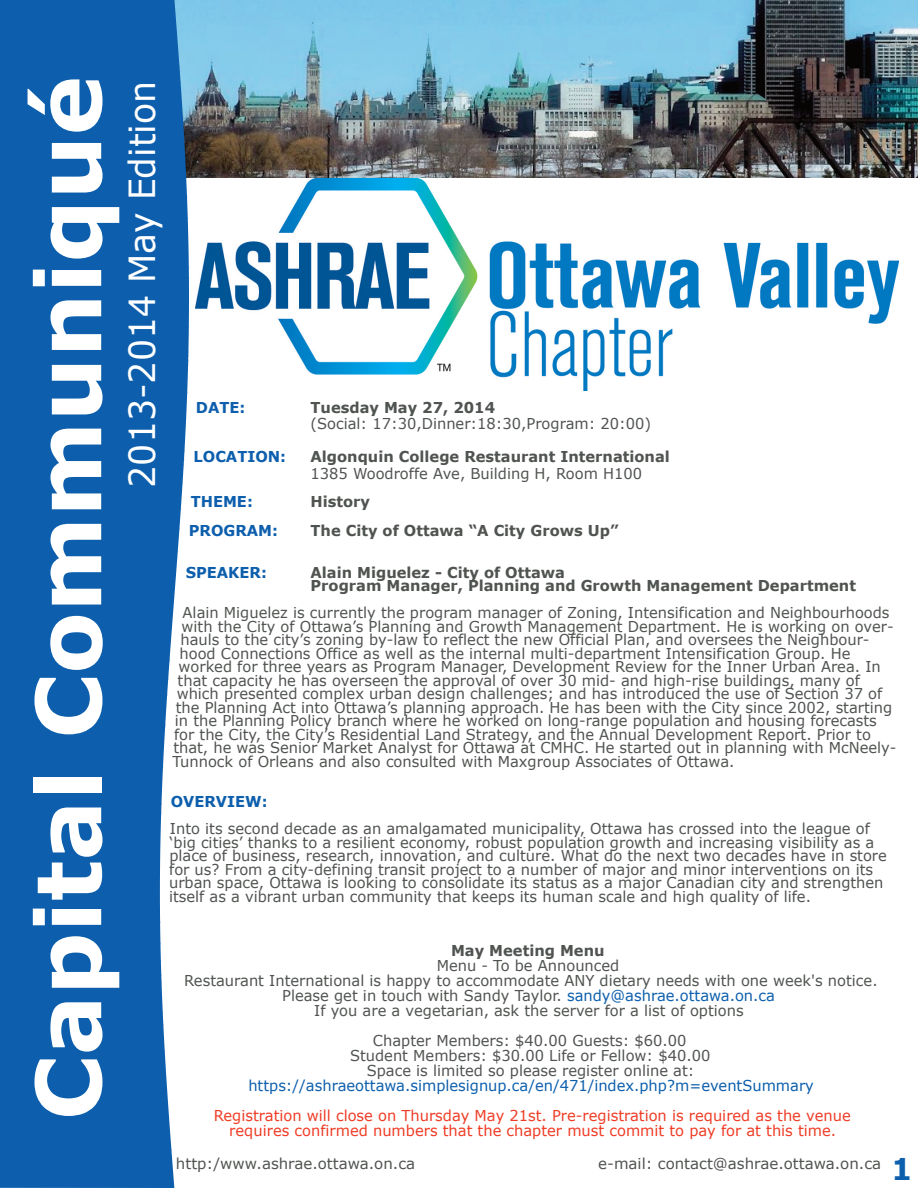
<style>
.page{position:relative;width:918px;height:1188px;background:#fff}
.page>*{position:absolute;margin:0;border:0;box-sizing:border-box;transform-origin:0 0}
.t1{font:700 90px "Verdana";color:#fff}
.t2{font:36px "Verdana";color:#fff;scale:.96 1}
.t3{font:700 30px "Verdana";color:#0d5fad}
.t4{font:15px/13.5px "Verdana";color:#505450;text-align:center}
.t5{font:700 15px/13.5px "Verdana";color:#505450}
.t6{font:15px "Verdana";color:#ef3c25}
.t7{font:15px "Verdana";color:#0d5fad}
.t8{font:700 15px "Verdana";color:#0d5fad}
.s1{color:#0d5fad}
</style>
<div class="page">
<img style="left:189px;top:0;width:729px;height:177px">
<div style="left:0;top:0;width:189px;height:1188px;background:#0d5fad"></div>
<img style="left:195px;top:179px;width:704px;height:211px">
<h1 class="t1" style="left:11px;top:1120px;width:1046px;rotate:-90deg">Capital Communiqué</h1>
<h2 class="t2" style="left:119px;top:488px;width:425px;rotate:-90deg">2013-2014 May Edition</h2>
<p class="t8" style="left:196px;top:398px;width:51px">DATE:</p>
<p class="t5" style="left:311px;top:400px;width:186px">Tuesday May 27, 2014</p>
<p class="t4" style="left:311px;top:417px;width:342px">(Social: 17:30,Dinner:18:30,Program: 20:00)</p>
<p class="t8" style="left:194px;top:447px;width:94px">LOCATION:</p>
<p class="t5" style="left:311px;top:450px;width:361px">Algonquin College Restaurant International</p>
<p class="t4" style="left:311px;top:466px;width:333px">1385 Woodroffe Ave, Building H, Room H100</p>
<p class="t8" style="left:191px;top:492px;width:64px">THEME:</p>
<p class="t5" style="left:311px;top:495px;width:61px">History</p>
<p class="t8" style="left:189px;top:521px;width:91px">PROGRAM:</p>
<p class="t5" style="left:311px;top:523px;width:310px">The City of Ottawa “A City Grows Up”</p>
<p class="t8" style="left:186px;top:563px;width:83px">SPEAKER:</p>
<p class="t5" style="left:311px;top:565px;width:547px">Alain Miguelez - City of Ottawa<br>Program Manager, Planning and Growth Management Department</p>
<p class="t4" style="left:183px;top:606px;width:708px">Alain Miguelez is currently the program manager of Zoning, Intensification and Neighbourhoods</p>
<p class="t4" style="left:182px;top:619px;width:714px">with the City of Ottawa’s Planning and Growth Management Department. He is working on over-</p>
<p class="t4" style="left:181px;top:633px;width:691px">hauls to the city’s zoning by-law to reflect the new Official Plan, and oversees the Neighbour-</p>
<p class="t4" style="left:180px;top:646px;width:672px">hood Connections Office as well as the internal multi-department Intensification Group. He</p>
<p class="t4" style="left:179px;top:660px;width:704px">worked for three years as Program Manager, Development Review for the Inner Urban Area. In</p>
<p class="t4" style="left:178px;top:673px;width:684px">that capacity he has overseen the approval of over 30 mid- and high-rise buildings, many of</p>
<p class="t4" style="left:177px;top:687px;width:707px">which presented complex urban design challenges; and has introduced the use of Section 37 of</p>
<p class="t4" style="left:176px;top:700px;width:718px">the Planning Act into Ottawa’s planning approach. He has been with the City since 2002, starting</p>
<p class="t4" style="left:175px;top:714px;width:703px">in the Planning Policy branch where he worked on long-range population and housing forecasts</p>
<p class="t4" style="left:174px;top:727px;width:698px">for the City, the City’s Residential Land Strategy, and the Annual Development Report. Prior to</p>
<p class="t4" style="left:173px;top:741px;width:725px">that, he was Senior Market Analyst for Ottawa at CMHC. He started out in planning with McNeely-</p>
<p class="t4" style="left:173px;top:754px;width:563px">Tunnock of Orleans and also consulted with Maxgroup Associates of Ottawa.</p>
<p class="t8" style="left:171px;top:792px;width:98px">OVERVIEW:</p>
<p class="t4" style="left:169px;top:822px;width:719px;text-align:left">Into its second decade as an amalgamated municipality, Ottawa has crossed into the league of ‘big cities’ thanks to a resilient economy, robust population growth and increasing visibility as a place of business, research, innovation, and culture. What do the next two decades have in store for us? From a city-defining transit project to a number of major and minor interventions on its urban space, Ottawa is looking to consolidate its status as a major Canadian city and strengthen itself as a vibrant urban community that keeps its human scale and high quality of life.</p>
<p class="t5" style="left:451px;top:944px;width:155px">May Meeting Menu</p>
<p class="t4" style="left:184px;top:958px;width:695px;line-height:15px">Menu - To be Announced<br>Restaurant International is happy to accommodate ANY dietary needs with one week's notice.<br>Please get in touch with Sandy Taylor. <span class="s1">sandy@ashrae.ottawa.on.ca<br></span>If you are a vegetarian, ask the server for a list of options</p>
<p class="t4" style="left:350px;top:1033px;width:362px;line-height:15px">Chapter Members: $40.00 Guests: $60.00<br>Student Members: $30.00 Life or Fellow: $40.00<br>Space is limited so please register online at:</p>
<p class="t7" style="left:248px;top:1076px;width:567px">https://ashraeottawa.simplesignup.ca/en/471/index.php?m=eventSummary</p>
<p class="t6" style="left:214px;top:1106px;width:639px">Registration will close on Thursday May 21st. Pre-registration is required as the venue</p>
<p class="t6" style="left:229px;top:1121px;width:608px">requires confirmed numbers that the chapter must commit to pay for at this time.</p>
<p class="t4" style="left:176px;top:1157px;width:241px">http:/www.ashrae.ottawa.on.ca</p>
<p class="t4" style="left:598px;top:1157px;width:284px">e-mail: contact@ashrae.ottawa.on.ca</p>
<h3 class="t3" style="left:891px;top:1150px;width:23px">1</h3>
</div>
